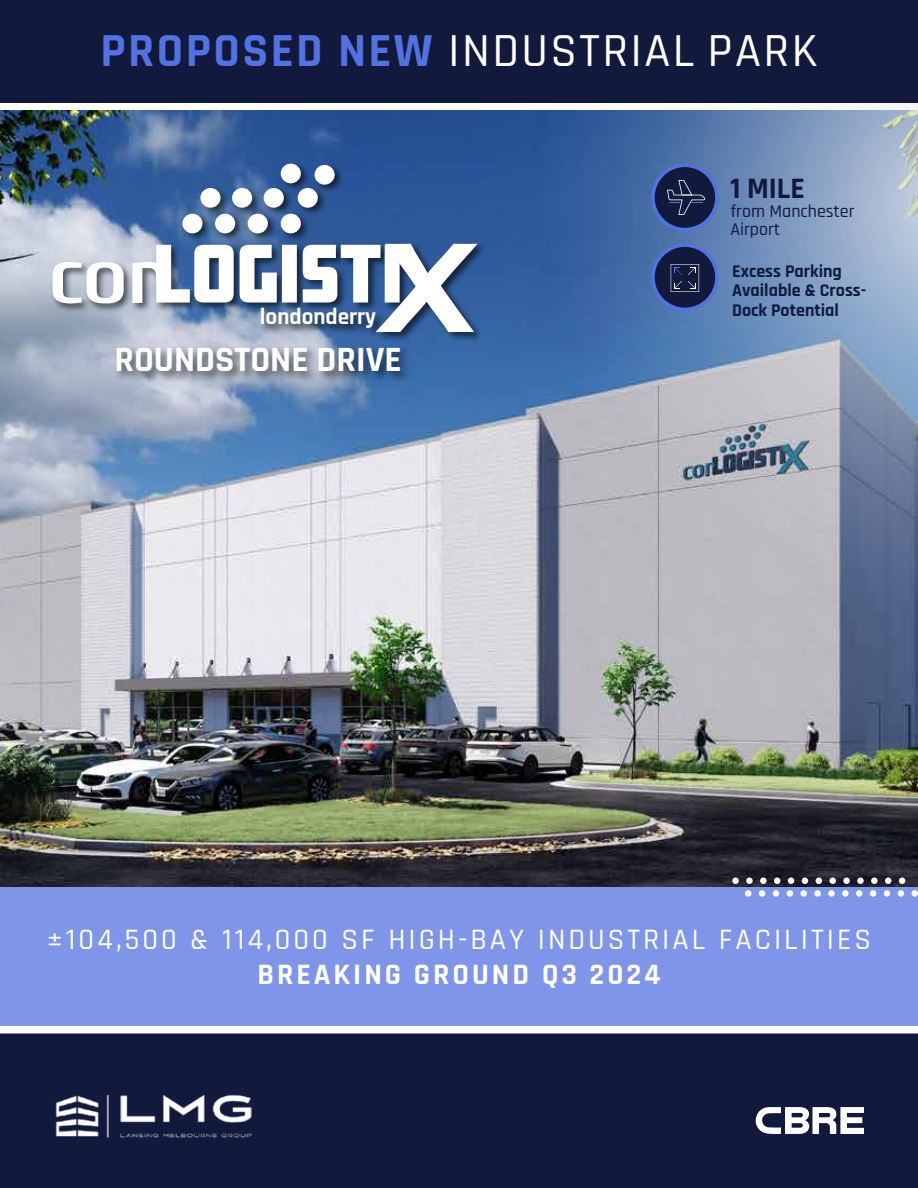
<style>
.page{position:relative;width:918px;height:1188px;background:#fff}
.page>*{position:absolute;margin:0;border:0;box-sizing:border-box;transform-origin:0 0}
.t1{font:500 48px "Rajdhani";letter-spacing:.05em;color:#fff}
.t2{font:700 36px "Rajdhani";color:#fff}
.t3{font:500 30px "Rajdhani";letter-spacing:.1em;color:#fff}
.t4{font:700 30px "Rajdhani";letter-spacing:.1em;color:#fff}
.t5{font:700 30px "Rajdhani";color:#111a3c}
.t6{font:700 23.1px "Rajdhani";color:#fff}
.t7{font:700 18px/19.5px "Rajdhani";color:#111a3c}
.t8{font:500 18px/18px "Rajdhani";color:#111a3c}
.s1{font-weight:700;color:#5372e2}
</style>
<div class="page">
<img style="left:0;top:110px;width:918px;height:777px">
<svg style="left:522px;top:102px;width:396px;height:537px;background:#8597b4"></svg>
<div style="left:0;top:0;width:918px;height:102px;background:#111a3c"></div>
<div style="left:0;top:1033px;width:918px;height:155px;background:#111a3c"></div>
<svg style="left:756px;top:1107px;width:108px;height:27px"></svg>
<img style="left:50px;top:1087px;width:207px;height:60px">
<div style="left:0;top:887px;width:918px;height:139px;background:#7e95e9"></div>
<div style="left:745px;top:890px;width:6px;height:7px;background:#fff;border-radius:50%"></div>
<div style="left:759px;top:890px;width:6px;height:7px;background:#fff;border-radius:50%"></div>
<div style="left:773px;top:890px;width:6px;height:7px;background:#fff;border-radius:50%"></div>
<div style="left:787px;top:890px;width:6px;height:7px;background:#fff;border-radius:50%"></div>
<div style="left:801px;top:890px;width:6px;height:7px;background:#fff;border-radius:50%"></div>
<div style="left:814px;top:890px;width:7px;height:7px;background:#fff;border-radius:50%"></div>
<div style="left:828px;top:890px;width:7px;height:7px;background:#fff;border-radius:50%"></div>
<div style="left:842px;top:890px;width:7px;height:7px;background:#fff;border-radius:50%"></div>
<div style="left:856px;top:890px;width:6px;height:7px;background:#fff;border-radius:50%"></div>
<div style="left:870px;top:890px;width:6px;height:7px;background:#fff;border-radius:50%"></div>
<div style="left:884px;top:890px;width:6px;height:7px;background:#fff;border-radius:50%"></div>
<div style="left:898px;top:890px;width:6px;height:7px;background:#fff;border-radius:50%"></div>
<div style="left:912px;top:890px;width:6px;height:7px;background:#fff;border-radius:50%"></div>
<div style="left:732px;top:878px;width:7px;height:6px;background:#fff;border-radius:50%"></div>
<div style="left:746px;top:878px;width:7px;height:6px;background:#fff;border-radius:50%"></div>
<div style="left:760px;top:878px;width:7px;height:6px;background:#fff;border-radius:50%"></div>
<svg style="left:774px;top:878px;width:6px;height:6px"></svg>
<svg style="left:788px;top:878px;width:6px;height:6px"></svg>
<svg style="left:802px;top:878px;width:6px;height:6px"></svg>
<svg style="left:816px;top:878px;width:6px;height:6px"></svg>
<div style="left:829px;top:878px;width:7px;height:6px;background:#fff;border-radius:50%"></div>
<div style="left:843px;top:878px;width:7px;height:6px;background:#fff;border-radius:50%"></div>
<div style="left:857px;top:878px;width:7px;height:6px;background:#fff;border-radius:50%"></div>
<div style="left:871px;top:878px;width:7px;height:6px;background:#fff;border-radius:50%"></div>
<svg style="left:885px;top:878px;width:6px;height:6px"></svg>
<svg style="left:899px;top:878px;width:6px;height:6px"></svg>
<div style="left:51px;top:162px;width:436px;height:180px;background:#000;opacity:.6"></div>
<div style="left:215px;top:214px;width:20px;height:19px;background:#fff;border-radius:50%"></div>
<div style="left:200px;top:188px;width:21px;height:20px;background:#fff;border-radius:50%"></div>
<div style="left:248px;top:214px;width:20px;height:19px;background:#fff;border-radius:50%"></div>
<div style="left:281px;top:214px;width:20px;height:19px;background:#fff;border-radius:50%"></div>
<div style="left:182px;top:214px;width:21px;height:19px;background:#fff;border-radius:50%"></div>
<div style="left:232px;top:188px;width:20px;height:20px;background:#fff;border-radius:50%"></div>
<div style="left:264px;top:188px;width:20px;height:20px;background:#fff;border-radius:50%"></div>
<div style="left:298px;top:188px;width:20px;height:20px;background:#fff;border-radius:50%"></div>
<div style="left:281px;top:164px;width:20px;height:19px;background:#fff;border-radius:50%"></div>
<div style="left:315px;top:165px;width:20px;height:20px;background:#fff;border-radius:50%"></div>
<svg style="left:53px;top:244px;width:425px;height:88px"></svg>
<div style="left:114px;top:345px;width:298px;height:38px;background:#000;opacity:.6"></div>
<svg style="left:651px;top:164px;width:68px;height:67px"></svg>
<div style="left:655px;top:167px;width:60px;height:61px;background:#111a3c;border-radius:50%"></div>
<svg style="left:667px;top:180px;width:38px;height:35px"></svg>
<svg style="left:651px;top:243px;width:68px;height:68px"></svg>
<div style="left:655px;top:247px;width:60px;height:61px;background:#111a3c;border-radius:50%"></div>
<svg style="left:671px;top:264px;width:28px;height:28px"></svg>
<h1 class="t1" style="left:100px;top:23px;width:719px"><span class="s1">PROPOSED NEW</span> INDUSTRIAL PARK</h1>
<p class="t6" style="left:260px;top:303px;width:118px">londonderry</p>
<p class="t2" style="left:114px;top:338px;width:289px">ROUNDSTONE DRIVE</p>
<p class="t5" style="left:730px;top:170px;width:76px">1 MILE</p>
<p class="t8" style="left:730px;top:203px;width:126px">from Manchester<br>Airport</p>
<p class="t7" style="left:732px;top:262px;width:136px">Excess Parking<br>Available &amp; Cross-<br>Dock Potential</p>
<p class="t3" style="left:47px;top:922px;width:826px">±104,500 &amp; 114,000 SF HIGH-BAY INDUSTRIAL FACILITIES</p>
<p class="t4" style="left:257px;top:956px;width:405px">BREAKING GROUND Q3 2024</p>
</div>
